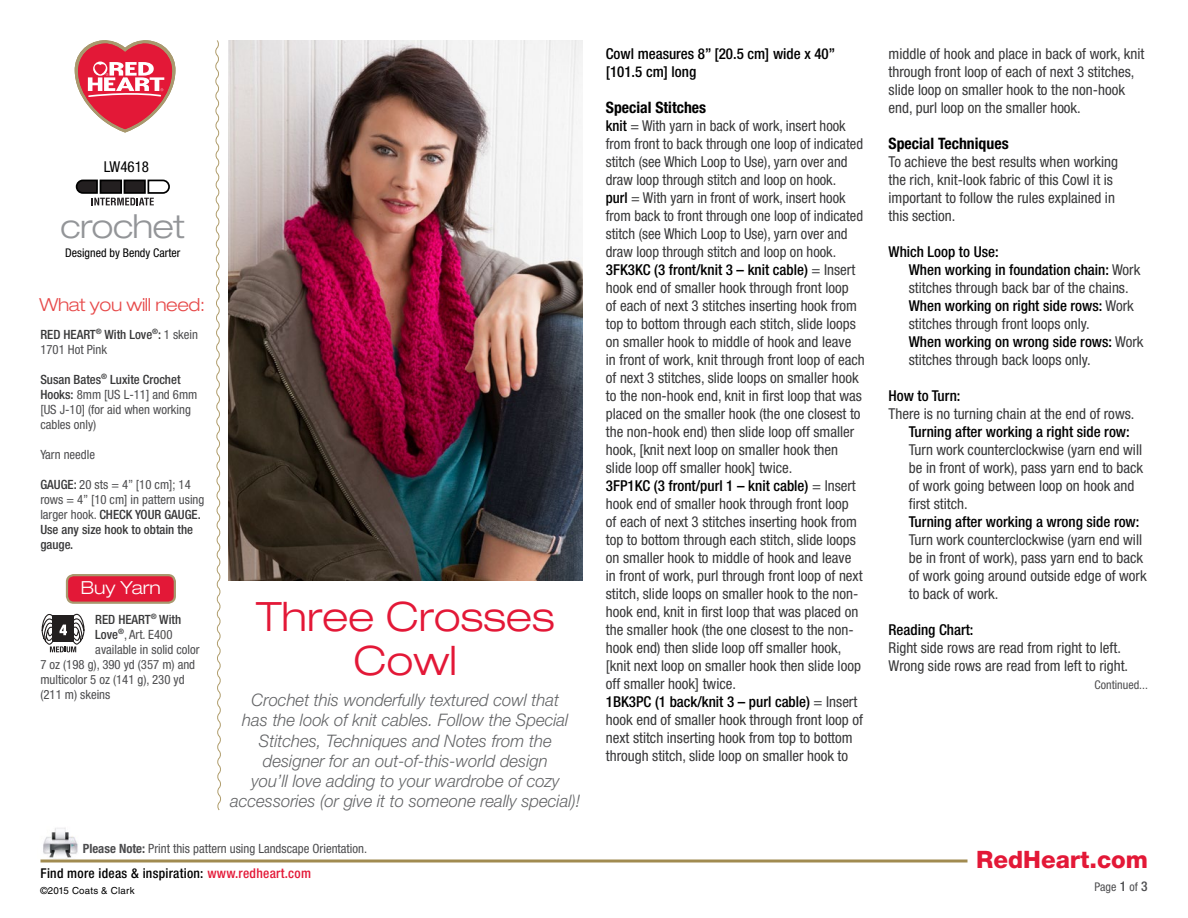
<style>
.page{position:relative;width:1188px;height:918px;background:#fff}
.page>*{position:absolute;margin:0;border:0;box-sizing:border-box;transform-origin:0 0}
.t1{font:300 expanded 40.5px/43.5px "Helvetica Neue LT Std";color:#e31837;text-align:center}
.t2{font:300 expanded 33px "Helvetica Neue LT Std";letter-spacing:-.02em;color:#939598}
.t3{font:800 24px "Helvetica Neue LT Std";color:#e31837}
.t4{font:300 expanded 18px "Helvetica Neue LT Std";letter-spacing:-.02em;color:#e74b4b}
.t5{font:300 expanded 18px "Helvetica Neue LT Std";color:#fff}
.t6{font:italic 300 17.25px/20.2px "Helvetica Neue LT Std";color:#636466;text-align:center}
.t7{font:700 condensed 15.75px "Helvetica Neue LT Std";color:#000}
.t8{font:condensed 15px/18px "Helvetica Neue LT Std";color:#383839}
.t9{font:500 condensed 15px/18px "Helvetica Neue LT Std";color:#000}
.t10{font:condensed 15px "Helvetica Neue LT Std";color:#000}
.t11{font:500 condensed 13.5px "Helvetica Neue LT Std";letter-spacing:.02em;color:#000}
.t12{font:condensed 12.75px/15px "Helvetica Neue LT Std";color:#4d4d4f}
.t13{font:500 condensed 12.75px/15px "Helvetica Neue LT Std";color:#383839}
.t14{font:condensed 12px "Helvetica Neue LT Std";color:#000}
.t15{font:condensed 12px "Helvetica Neue LT Std";color:#4d4d4f}
.t16{font:9.75px "Helvetica LT Std";letter-spacing:.02em;color:#000}
.s1{font-weight:400;color:#4d4d4f}
.s2{font-weight:500;color:#383839}
.s3{font-weight:700}
.s4{color:#e31837}
.s5{font-weight:500;color:#000}
.s6{font-weight:500;font-size:13.5px}
</style>
<div class="page">
<hr style="left:40px;top:860px;width:928px;height:2px;background:#a18b50">
<img style="left:43px;top:828px;width:35px;height:31px">
<svg style="left:75px;top:40px;width:100px;height:92px"></svg>
<svg style="left:76px;top:179px;width:94px;height:26px"></svg>
<svg style="left:215px;top:40px;width:6px;height:771px"></svg>
<img style="left:229px;top:40px;width:353px;height:540px">
<div style="left:67px;top:575px;width:108px;height:28px;background:#e31837;border-radius:7px"></div>
<div style="left:66px;top:574px;width:110px;height:30px;border:2px solid #a8996e;border-radius:7px"></div>
<svg style="left:41px;top:613px;width:44px;height:39px"></svg>
<p class="t10" style="left:104px;top:158px;width:47px">LW4618</p>
<h2 class="t2" style="left:61px;top:207px;width:126px">crochet</h2>
<p class="t14" style="left:65px;top:246px;width:117px">Designed by Bendy Carter</p>
<p class="t4" style="left:40px;top:294px;width:167px">What you will need:</p>
<p class="t13" style="left:40px;top:326px;width:159px">RED HEART<sup>®</sup> With Love<sup>®</sup>: <span class="s1">1 skein<br>1701 Hot Pink</span></p>
<p class="t12" style="left:40px;top:372px;width:159px"><span class="s2">Susan Bates</span><sup>®</sup> <span class="s2">Luxite Crochet<br>Hooks:</span> 8mm [US L-11] and 6mm [US J-10] (for aid when working cables only)</p>
<p class="t12" style="left:40px;top:447px;width:56px">Yarn needle</p>
<p class="t12" style="left:40px;top:477px;width:166px"><span class="s2">GAUGE:</span> 20 sts = 4” [10 cm]; 14 rows = 4” [10 cm] in pattern using larger hook. <span class="s2">CHECK YOUR GAUGE.<br>Use any size hook to obtain the gauge.</span></p>
<p class="t5" style="left:81px;top:577px;width:82px">Buy Yarn</p>
<p class="t13" style="left:95px;top:611px;width:87px">RED HEART<sup>®</sup> With</p>
<p class="t12" style="left:95px;top:627px;width:79px"><span class="s2">Love</span><sup>®</sup>, Art. E400</p>
<p class="t12" style="left:95px;top:642px;width:106px">available in solid color</p>
<p class="t12" style="left:40px;top:657px;width:156px">7 oz (198 g), 390 yd (357 m) and</p>
<p class="t12" style="left:40px;top:672px;width:146px">multicolor 5 oz (141 g), 230 yd</p>
<p class="t12" style="left:40px;top:687px;width:72px">(211 m) skeins</p>
<h1 class="t1" style="left:256px;top:594px;width:300px">Three Crosses<br>Cowl</h1>
<p class="t6" style="left:230px;top:690px;width:352px">Crochet this wonderfully textured cowl that<br>has the look of knit cables. Follow the Special Stitches, Techniques and Notes from the designer for an out-of-this-world design<br>you’ll love adding to your wardrobe of cozy accessories (or give it to someone really special)!</p>
<p class="t12" style="left:83px;top:841px;width:286px"><span class="s3">Please Note:</span> Print this pattern using Landscape Orientation.</p>
<p class="t16" style="left:40px;top:885px;width:96px">©2015 Coats &amp; Clark</p>
<p class="t11" style="left:40px;top:865px;width:272px">Find more ideas &amp; inspiration: <span class="s4">www.redheart.com</span></p>
<p class="t9" style="left:606px;top:44px;width:231px">Cowl measures 8” [20.5 cm] wide x 40” [101.5 cm] long</p>
<p class="t7" style="left:606px;top:97px;width:102px">Special Stitches</p>
<p class="t8" style="left:606px;top:116px;width:260px"><span class="s5">knit</span> = With yarn in back of work, insert hook from front to back through one loop of indicated stitch (see Which Loop to Use), yarn over and draw loop through stitch and loop on hook.<br><span class="s5">purl</span> = With yarn in front of work, insert hook from back to front through one loop of indicated stitch (see Which Loop to Use), yarn over and draw loop through stitch and loop on hook.<br><span class="s5">3FK3KC (3 front/knit 3 – knit cable)</span> = Insert hook end of smaller hook through front loop<br>of each of next 3 stitches inserting hook from top to bottom through each stitch, slide loops on smaller hook to middle of hook and leave in front of work, knit through front loop of each of next 3 stitches, slide loops on smaller hook to the non-hook end, knit in first loop that was placed on the smaller hook (the one closest to the non-hook end) then slide loop off smaller hook, [knit next loop on smaller hook then slide loop off smaller hook] twice.<br><span class="s5">3FP1KC (3 front/purl 1 – knit cable)</span> = Insert hook end of smaller hook through front loop<br>of each of next 3 stitches inserting hook from top to bottom through each stitch, slide loops on smaller hook to middle of hook and leave in front of work, purl through front loop of next stitch, slide loops on smaller hook to the non&shy;hook end, knit in first loop that was placed on the smaller hook (the one closest to the non&shy;hook end) then slide loop off smaller hook, [knit next loop on smaller hook then slide loop off smaller hook] twice.<br><span class="s5">1BK3PC (1 back/knit 3 – purl cable)</span> = Insert hook end of smaller hook through front loop of next stitch inserting hook from top to bottom through stitch, slide loop on smaller hook to</p>
<p class="t8" style="left:889px;top:44px;width:257px">middle of hook and place in back of work, knit through front loop of each of next 3 stitches, slide loop on smaller hook to the non-hook end, purl loop on the smaller hook.</p>
<p class="t7" style="left:889px;top:133px;width:122px">Special Techniques</p>
<p class="t8" style="left:889px;top:152px;width:231px">To achieve the best results when working the rich, knit-look fabric of this Cowl it is important to follow the rules explained in this section.</p>
<p class="t8" style="left:909px;top:242px;width:236px;text-indent:-20px"><span class="s5">Which Loop to Use:<br>When working in foundation chain:</span> Work stitches through back bar of the chains.<br><span class="s5">When working on right side rows:</span> Work stitches through front loops only.<br><span class="s5">When working on wrong side rows:</span> Work stitches through back loops only.</p>
<p class="t9" style="left:889px;top:386px;width:73px">How to Turn:</p>
<p class="t8" style="left:889px;top:404px;width:247px">There is no turning chain at the end of rows.</p>
<p class="t9" style="left:909px;top:422px;width:222px">Turning after working a right side row:</p>
<p class="t8" style="left:909px;top:440px;width:236px">Turn work counterclockwise (yarn end will be in front of work), pass yarn end to back of work going between loop on hook and first stitch.</p>
<p class="t9" style="left:909px;top:512px;width:232px">Turning after working a wrong side row:</p>
<p class="t8" style="left:909px;top:530px;width:239px">Turn work counterclockwise (yarn end will be in front of work), pass yarn end to back of work going around outside edge of work to back of work.</p>
<p class="t9" style="left:889px;top:620px;width:86px">Reading Chart:</p>
<p class="t8" style="left:889px;top:638px;width:241px">Right side rows are read from right to left.<br>Wrong side rows are read from left to right.</p>
<p class="t15" style="left:1095px;top:677px;width:55px">Continued...</p>
<h3 class="t3" style="left:976px;top:845px;width:174px">RedHeart.com</h3>
<p class="t15" style="left:1095px;top:880px;width:55px">Page <span class="s6">1</span> of <span class="s6">3</span></p>
</div>
